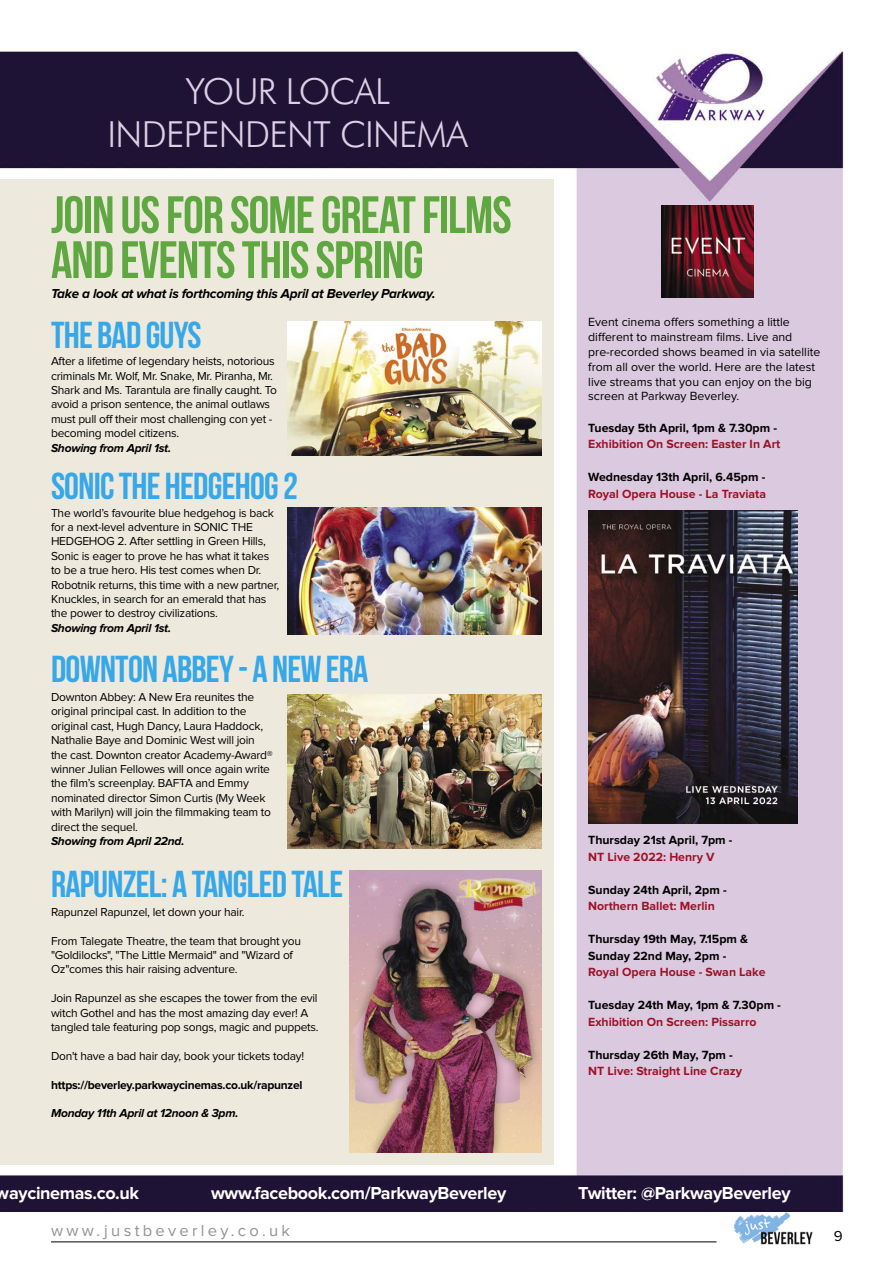
<style>
.page{position:relative;width:893px;height:1263px;background:#fff}
.page>*{position:absolute;margin:0;border:0;box-sizing:border-box;transform-origin:0 0}
.t1{font:52.5px/45px "Bebas Neue";letter-spacing:-.02em;color:#5fa841}
.t2{font:37.5px "Bebas Neue";letter-spacing:-.02em;color:#36a7e9}
.t3{font:300 36px/43.2px "Futura BT";letter-spacing:-.02em;color:#decfe6;text-align:center}
.t4{font:700 18px "Proxima Nova";letter-spacing:-.02em;color:#fff}
.t5{font:16.5px "Proxima Nova";letter-spacing:.2em;color:#939393}
.t6{font:15px "Proxima Nova";color:#000}
.t7{font:italic 700 13.5px "Proxima Nova";letter-spacing:-.02em;color:#000}
.t8{font:12.3px/14.7px "Proxima Nova";color:#000}
.t9{font:700 12.3px/16.5px "Proxima Nova";color:#000}
.t10{font:700 12.3px "Proxima Nova";color:#9c1327}
.t11{font:12px/14.4px "Proxima Nova";letter-spacing:-.02em;color:#000}
.t12{font:italic 700 12px "Proxima Nova";letter-spacing:-.02em;color:#000}
.t13{font:700 12px "Proxima Nova";letter-spacing:-.02em;color:#000}
</style>
<div class="page">
<img style="left:0;top:48px;width:844px;height:1164px">
<div style="left:0;top:179px;width:553px;height:986px;background:#edeadd"></div>
<hr style="left:51px;top:1241px;width:665px;height:1px;background:#000">
<img style="left:734px;top:1212px;width:79px;height:33px">
<img style="left:661px;top:206px;width:92px;height:92px">
<img style="left:288px;top:322px;width:254px;height:133px">
<img style="left:288px;top:507px;width:254px;height:127px">
<img style="left:288px;top:694px;width:254px;height:155px">
<img style="left:350px;top:871px;width:192px;height:282px">
<img style="left:588px;top:510px;width:209px;height:314px">
<h3 class="t3" style="left:108px;top:69px;width:362px">YOUR LOCAL<br>INDEPENDENT CINEMA</h3>
<h1 class="t1" style="left:51px;top:192px;width:462px">JOIN US FOR SOME GREAT FILMS<br>AND EVENTS THIS SPRING</h1>
<p class="t7" style="left:51px;top:287px;width:386px">Take a look at what is forthcoming this April at Beverley Parkway.</p>
<h2 class="t2" style="left:51px;top:314px;width:152px">THE BAD GUYS</h2>
<p class="t11" style="left:51px;top:354px;width:227px">After a lifetime of legendary heists, notorious criminals Mr. Wolf, Mr. Snake, Mr. Piranha, Mr.<br>Shark and Ms. Tarantula are finally caught. To avoid a prison sentence, the animal outlaws must pull off their most challenging con yet - becoming model citizens.</p>
<p class="t12" style="left:51px;top:442px;width:122px">Showing from April 1st.</p>
<h2 class="t2" style="left:51px;top:466px;width:248px">SONIC THE HEDGEHOG 2</h2>
<p class="t11" style="left:51px;top:506px;width:230px">The world’s favourite blue hedgehog is back for a next-level adventure in SONIC THE HEDGEHOG 2. After settling in Green Hills, Sonic is eager to prove he has what it takes to be a true hero. His test comes when Dr.<br>Robotnik returns, this time with a new partner, Knuckles, in search for an emerald that has the power to destroy civilizations.</p>
<p class="t12" style="left:51px;top:622px;width:122px">Showing from April 1st.</p>
<h2 class="t2" style="left:51px;top:648px;width:319px">DOWNTON ABBEY - A NEW ERA</h2>
<p class="t11" style="left:51px;top:690px;width:223px">Downton Abbey: A New Era reunites the original principal cast. In addition to the original cast, Hugh Dancy, Laura Haddock, Nathalie Baye and Dominic West will join the cast. Downton creator Academy-Award® winner Julian Fellowes will once again write the film’s screenplay. BAFTA and Emmy nominated director Simon Curtis (My Week with Marilyn) will join the filmmaking team to direct the sequel.</p>
<p class="t12" style="left:51px;top:836px;width:135px">Showing from April 22nd.</p>
<h2 class="t2" style="left:51px;top:863px;width:294px">RAPUNZEL: A TANGLED TALE</h2>
<p class="t11" style="left:51px;top:905px;width:195px">Rapunzel Rapunzel, let down your hair.</p>
<p class="t11" style="left:51px;top:934px;width:252px">From Talegate Theatre, the team that brought you "Goldilocks", "The Little Mermaid" and "Wizard of<br>Oz"comes this hair raising adventure.</p>
<p class="t11" style="left:51px;top:991px;width:269px">Join Rapunzel as she escapes the tower from the evil witch Gothel and has the most amazing day ever! A tangled tale featuring pop songs, magic and puppets.</p>
<p class="t11" style="left:51px;top:1049px;width:255px">Don't have a bad hair day, book your tickets today!</p>
<p class="t13" style="left:51px;top:1078px;width:253px">https://beverley.parkwaycinemas.co.uk/rapunzel</p>
<p class="t12" style="left:51px;top:1108px;width:189px">Monday 11th April at 12noon &amp; 3pm.</p>
<p class="t8" style="left:588px;top:316px;width:234px">Event cinema offers something a little different to mainstream films. Live and pre-recorded shows beamed in via satellite from all over the world. Here are the latest live streams that you can enjoy on the big screen at Parkway Beverley.</p>
<p class="t9" style="left:588px;top:419px;width:190px">Tuesday 5th April, 1pm &amp; 7.30pm -</p>
<p class="t10" style="left:588px;top:437px;width:194px">Exhibition On Screen: Easter In Art</p>
<p class="t9" style="left:588px;top:469px;width:179px">Wednesday 13th April, 6.45pm -</p>
<p class="t10" style="left:588px;top:486px;width:179px">Royal Opera House - La Traviata</p>
<p class="t9" style="left:588px;top:832px;width:146px">Thursday 21st April, 7pm -</p>
<p class="t10" style="left:588px;top:849px;width:128px">NT Live 2022: Henry V</p>
<p class="t9" style="left:588px;top:881px;width:140px">Sunday 24th April, 2pm -</p>
<p class="t10" style="left:588px;top:899px;width:128px">Northern Ballet: Merlin</p>
<p class="t9" style="left:588px;top:931px;width:161px">Thursday 19th May, 7.15pm &amp;<br>Sunday 22nd May, 2pm -</p>
<p class="t10" style="left:588px;top:965px;width:179px">Royal Opera House - Swan Lake</p>
<p class="t9" style="left:588px;top:997px;width:194px">Tuesday 24th May, 1pm &amp; 7.30pm -</p>
<p class="t10" style="left:588px;top:1014px;width:170px">Exhibition On Screen: Pissarro</p>
<p class="t9" style="left:588px;top:1046px;width:146px">Thursday 26th May, 7pm -</p>
<p class="t10" style="left:588px;top:1064px;width:155px">NT Live: Straight Line Crazy</p>
<h3 class="t4" style="left:-4px;top:1183px;width:145px">waycinemas.co.uk</h3>
<h3 class="t4" style="left:211px;top:1183px;width:297px">www.facebook.com/ParkwayBeverley</h3>
<h3 class="t4" style="left:578px;top:1183px;width:214px">Twitter: @ParkwayBeverley</h3>
<h3 class="t5" style="left:51px;top:1223px;width:241px">www.justbeverley.co.uk</h3>
<p class="t6" style="left:834px;top:1229px;width:10px">9</p>
</div>
